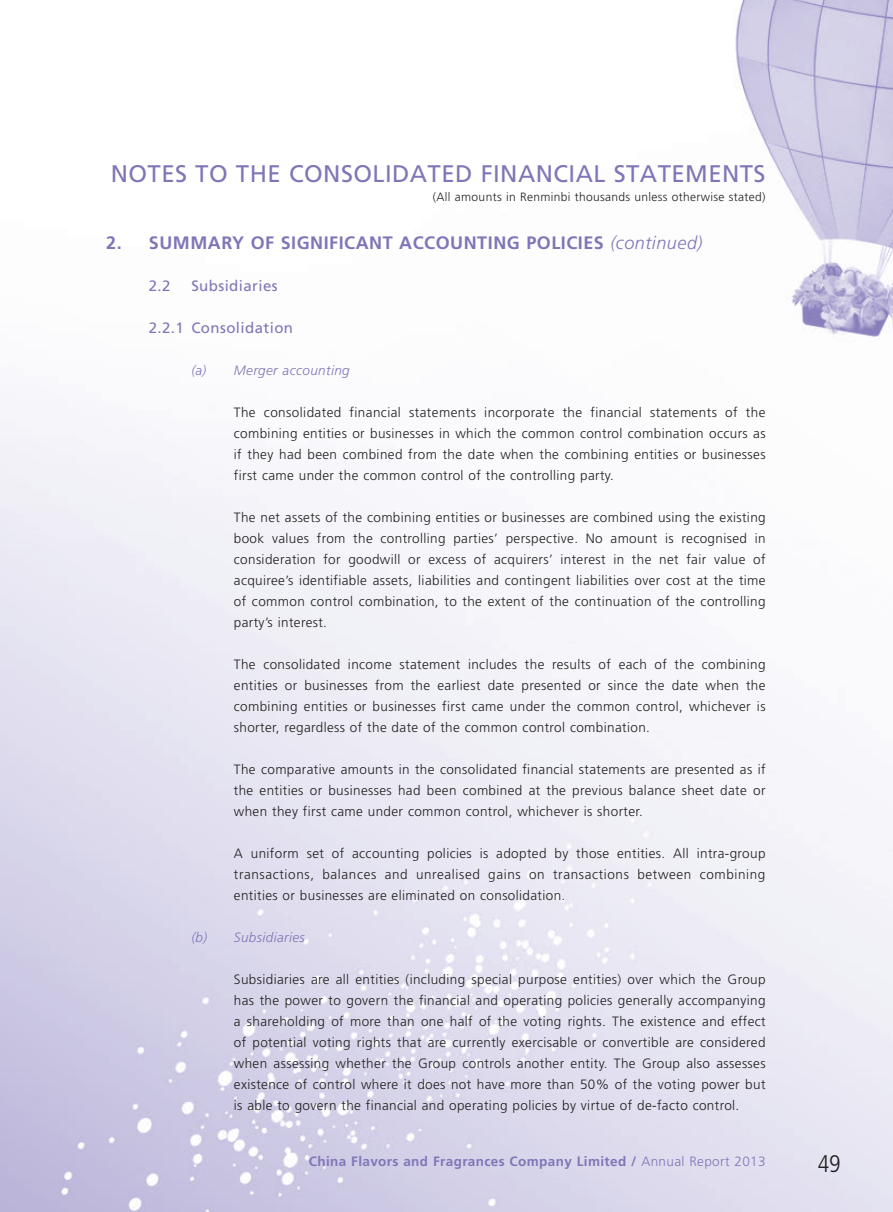
<style>
.page{position:relative;width:893px;height:1212px;background:#fff}
.page>*{position:absolute;margin:0;border:0;box-sizing:border-box;transform-origin:0 0}
.t1{font:24px "Frutiger LT Std";letter-spacing:.02em;color:#7f76b7}
.t2{font:300 condensed 24px "Frutiger LT Std";color:#231f20}
.t3{font:700 18px "Frutiger LT Std";letter-spacing:.03em;color:#7f76b7}
.t4{font:15px "Frutiger LT Std";letter-spacing:.03em;color:#7f76b7}
.t5{font:300 13.5px/21px "Frutiger LT Std";letter-spacing:.03em;color:#231f20;text-align:justify}
.t6{font:700 13.5px "Frutiger LT Std";letter-spacing:.03em;color:#7f76b7}
.t7{font:italic 300 13.5px "Frutiger LT Std";letter-spacing:.03em;color:#7f76b7}
.t8{font:300 12px "Frutiger LT Std";letter-spacing:.03em;color:#231f20}
.s1{font-weight:300;font-style:italic}
.s2{font-weight:300}
</style>
<div class="page">
<img style="left:0;top:0;width:893px;height:1212px">
<h1 class="t1" style="left:111px;top:159px;width:656px">NOTES TO THE CONSOLIDATED FINANCIAL STATEMENTS</h1>
<p class="t8" style="left:433px;top:190px;width:334px">(All amounts in Renminbi thousands unless otherwise stated)</p>
<h2 class="t3" style="left:106px;top:232px;width:598px">2. SUMMARY OF SIGNIFICANT ACCOUNTING POLICIES <span class="s1">(continued)</span></h2>
<p class="t4" style="left:149px;top:277px;width:23px">2.2</p>
<p class="t4" style="left:191px;top:277px;width:88px">Subsidiaries</p>
<p class="t4" style="left:149px;top:319px;width:146px">2.2.1 Consolidation</p>
<p class="t7" style="left:191px;top:362px;width:160px">(a) Merger accounting</p>
<p class="t5" style="left:234px;top:402px;width:533px">The consolidated financial statements incorporate the financial statements of the combining entities or businesses in which the common control combination occurs as if they had been combined from the date when the combining entities or businesses first came under the common control of the controlling party.</p>
<p class="t5" style="left:234px;top:507px;width:533px">The net assets of the combining entities or businesses are combined using the existing book values from the controlling parties’ perspective. No amount is recognised in consideration for goodwill or excess of acquirers’ interest in the net fair value of acquiree’s identifiable assets, liabilities and contingent liabilities over cost at the time of common control combination, to the extent of the continuation of the controlling party’s interest.</p>
<p class="t5" style="left:234px;top:654px;width:533px">The consolidated income statement includes the results of each of the combining entities or businesses from the earliest date presented or since the date when the combining entities or businesses first came under the common control, whichever is shorter, regardless of the date of the common control combination.</p>
<p class="t5" style="left:234px;top:759px;width:533px">The comparative amounts in the consolidated financial statements are presented as if the entities or businesses had been combined at the previous balance sheet date or when they first came under common control, whichever is shorter.</p>
<p class="t5" style="left:234px;top:843px;width:533px">A uniform set of accounting policies is adopted by those entities. All intra-group transactions, balances and unrealised gains on transactions between combining entities or businesses are eliminated on consolidation.</p>
<p class="t7" style="left:191px;top:929px;width:115px">(b) Subsidiaries</p>
<p class="t5" style="left:234px;top:969px;width:533px">Subsidiaries are all entities (including special purpose entities) over which the Group has the power to govern the financial and operating policies generally accompanying a shareholding of more than one half of the voting rights. The existence and effect of potential voting rights that are currently exercisable or convertible are considered when assessing whether the Group controls another entity. The Group also assesses existence of control where it does not have more than 50% of the voting power but is able to govern the financial and operating policies by virtue of de-facto control.</p>
<p class="t6" style="left:309px;top:1153px;width:458px">China Flavors and Fragrances Company Limited / <span class="s2">Annual Report 2013</span></p>
<h1 class="t2" style="left:818px;top:1150px;width:25px">49</h1>
</div>
